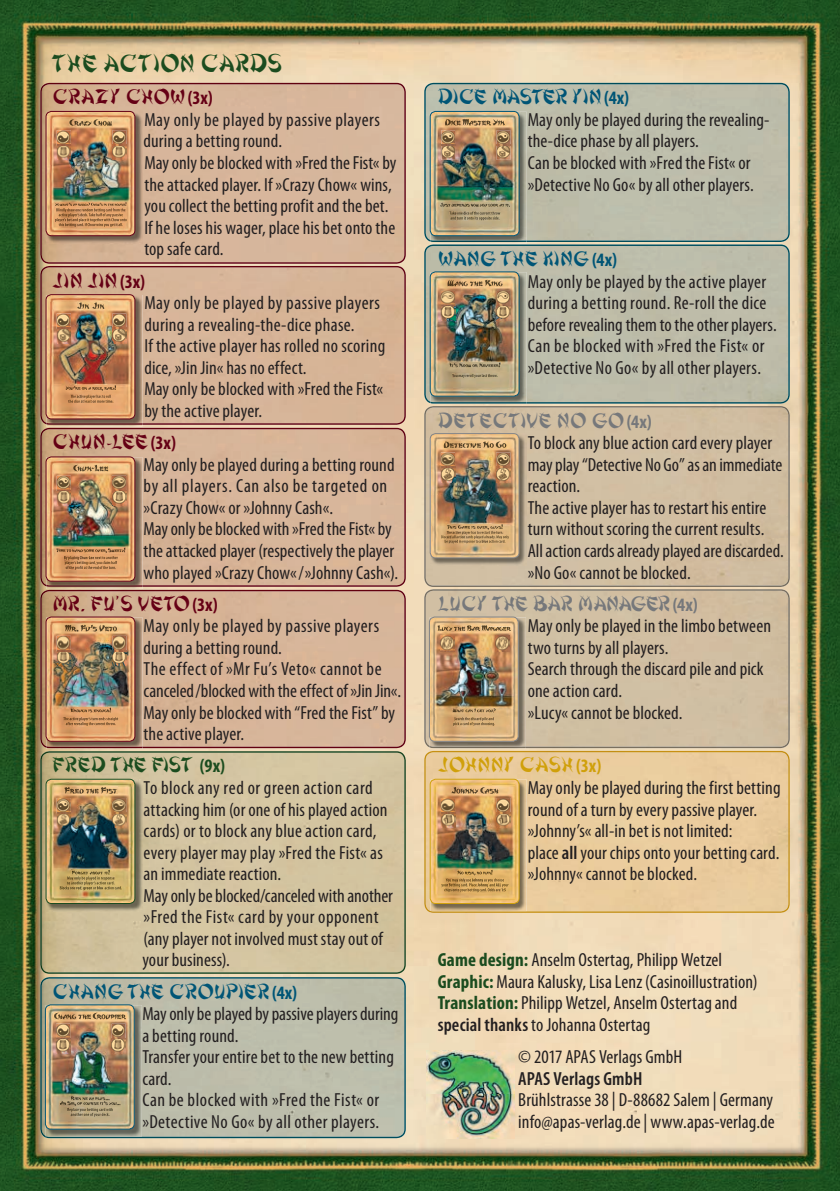
<style>
.page{position:relative;width:840px;height:1191px;background:#fff}
.page>*{position:absolute;margin:0;border:0;box-sizing:border-box;transform-origin:0 0}
.t1{font:26px "Shanghai";letter-spacing:.04em;color:#1b4c1f}
.t2{font:22px "Shanghai";letter-spacing:.03em;color:#005576}
.t3{font:22px "Shanghai";letter-spacing:.045em;color:#650015}
.t4{font:22px "Shanghai";letter-spacing:.005em;color:#76787b}
.t5{font:22px "Shanghai";letter-spacing:.025em;color:#76787b}
.t6{font:22px "Shanghai";letter-spacing:.03em;color:#1b4c1f}
.t7{font:22px "Shanghai";letter-spacing:.04em;color:#d0a00a}
.t8{font:condensed 19px/21.6px "Myriad Pro";letter-spacing:.005em;color:#231f20}
.t9{font:600 condensed 19px "Myriad Pro";letter-spacing:.01em;color:#231f20}
.s1{font-family:"Myriad Pro";font-weight:700;font-stretch:condensed;font-size:19px}
.s2{font-weight:600}
.s3{font-weight:700;color:#1b4c1f}
</style>
<div class="page">
<img style="left:0;top:0;width:839px;height:1191px">
<img style="left:40px;top:83px;width:365px;height:181px">
<div style="left:424px;top:83px;width:365px;height:159px;background:#bcbdab"></div>
<div style="left:424px;top:244px;width:365px;height:160px;background:#bcbca9"></div>
<div style="left:424px;top:406px;width:365px;height:181px;background:#d1bea2"></div>
<div style="left:424px;top:751px;width:365px;height:162px;background:#eacc9e"></div>
<div style="left:424px;top:589px;width:365px;height:159px;background:#d0bfa3"></div>
<img style="left:40px;top:266px;width:365px;height:159px">
<img style="left:40px;top:428px;width:365px;height:159px">
<img style="left:40px;top:590px;width:365px;height:158px">
<img style="left:40px;top:751px;width:365px;height:223px">
<img style="left:40px;top:977px;width:365px;height:161px">
<img style="left:46px;top:779px;width:96px;height:132px">
<img style="left:46px;top:779px;width:89px;height:124px">
<img style="left:104px;top:886px;width:18px;height:3px">
<div style="left:46px;top:779px;width:89px;height:125px;border:1px solid #1b4c1f;border-radius:6px"></div>
<img style="left:46px;top:112px;width:96px;height:131px">
<img style="left:46px;top:112px;width:89px;height:124px">
<img style="left:69px;top:119px;width:43px;height:7px">
<img style="left:55px;top:202px;width:71px;height:4px">
<img style="left:56px;top:208px;width:69px;height:4px">
<img style="left:59px;top:213px;width:64px;height:4px">
<img style="left:55px;top:218px;width:72px;height:4px">
<img style="left:59px;top:223px;width:64px;height:4px">
<div style="left:46px;top:111px;width:89px;height:125px;border:1px solid #650015;border-radius:6px"></div>
<img style="left:46px;top:1005px;width:96px;height:132px">
<img style="left:46px;top:1005px;width:88px;height:124px">
<img style="left:54px;top:1012px;width:72px;height:7px">
<img style="left:71px;top:1096px;width:38px;height:4px">
<img style="left:60px;top:1101px;width:60px;height:5px">
<img style="left:67px;top:1108px;width:46px;height:4px">
<img style="left:71px;top:1112px;width:38px;height:5px">
<div style="left:45px;top:1004px;width:90px;height:125px;border:1px solid #005576;border-radius:6px"></div>
<img style="left:46px;top:295px;width:96px;height:131px">
<img style="left:46px;top:423px;width:96px;height:2px">
<img style="left:46px;top:295px;width:89px;height:124px">
<img style="left:77px;top:302px;width:27px;height:7px">
<img style="left:65px;top:385px;width:51px;height:6px">
<img style="left:71px;top:395px;width:40px;height:4px">
<img style="left:68px;top:400px;width:45px;height:3px">
<div style="left:46px;top:294px;width:89px;height:125px;border:1px solid #650015;border-radius:6px"></div>
<img style="left:430px;top:112px;width:96px;height:131px">
<img style="left:430px;top:112px;width:89px;height:124px">
<img style="left:440px;top:203px;width:69px;height:4px">
<img style="left:449px;top:211px;width:51px;height:9px">
<img style="left:450px;top:216px;width:49px;height:4px">
<img style="left:445px;top:119px;width:60px;height:7px">
<div style="left:429px;top:111px;width:90px;height:125px;border:1px solid #005576;border-radius:6px"></div>
<img style="left:46px;top:457px;width:96px;height:132px">
<img style="left:46px;top:585px;width:96px;height:2px">
<img style="left:46px;top:457px;width:89px;height:124px">
<img style="left:73px;top:465px;width:35px;height:6px">
<img style="left:56px;top:547px;width:69px;height:6px">
<img style="left:64px;top:556px;width:54px;height:9px">
<img style="left:80px;top:556px;width:38px;height:3px">
<img style="left:65px;top:561px;width:52px;height:9px">
<img style="left:66px;top:566px;width:50px;height:4px">
<div style="left:46px;top:456px;width:89px;height:126px;border:1px solid #650015;border-radius:6px"></div>
<img style="left:430px;top:272px;width:96px;height:130px">
<img style="left:430px;top:402px;width:96px;height:2px">
<img style="left:430px;top:272px;width:89px;height:124px">
<img style="left:447px;top:280px;width:55px;height:6px">
<img style="left:449px;top:362px;width:51px;height:5px">
<img style="left:452px;top:374px;width:45px;height:4px">
<div style="left:429px;top:271px;width:90px;height:126px;border:1px solid #005576;border-radius:6px"></div>
<img style="left:46px;top:617px;width:96px;height:132px">
<img style="left:46px;top:617px;width:89px;height:124px">
<img style="left:65px;top:624px;width:52px;height:7px">
<img style="left:70px;top:707px;width:41px;height:5px">
<img style="left:63px;top:717px;width:55px;height:4px">
<img style="left:66px;top:722px;width:50px;height:4px">
<div style="left:46px;top:616px;width:89px;height:126px;border:1px solid #650015;border-radius:6px"></div>
<img style="left:430px;top:434px;width:96px;height:131px">
<img style="left:430px;top:434px;width:89px;height:124px">
<img style="left:488px;top:540px;width:17px;height:3px">
<div style="left:429px;top:433px;width:90px;height:125px;border:1px solid #808285;border-radius:6px"></div>
<img style="left:429px;top:617px;width:96px;height:132px">
<img style="left:429px;top:746px;width:96px;height:2px">
<img style="left:429px;top:617px;width:89px;height:124px">
<div style="left:428px;top:616px;width:90px;height:126px;border:1px solid #808285;border-radius:6px"></div>
<img style="left:430px;top:779px;width:96px;height:132px">
<img style="left:430px;top:779px;width:89px;height:124px">
<div style="left:429px;top:779px;width:90px;height:125px;border:1px solid #d0a00a;border-radius:6px"></div>
<img style="left:426px;top:1050px;width:88px;height:88px">
<h1 class="t1" style="left:52px;top:48px;width:230px">THE ACTION CARDS</h1>
<p class="t3" style="left:52px;top:84px;width:162px">CRAZY CHOW <span class="s1">(3x)</span></p>
<p class="t8" style="left:143px;top:109px;width:254px">May only be played by passive players during a betting round.<br>May only be blocked with »Fred the Fist« by the attacked player. If »Crazy Chow« wins, you collect the betting profit and the bet.<br>If he loses his wager, place his bet onto the top safe card.</p>
<p class="t3" style="left:52px;top:267px;width:94px">JIN JIN <span class="s1">(3x)</span></p>
<p class="t8" style="left:144px;top:292px;width:242px">May only be played by passive players during a revealing-the-dice phase.<br>If the active player has rolled no scoring dice, »Jin Jin« has no effect.<br>May only be blocked with »Fred the Fist« by the active player.</p>
<p class="t3" style="left:52px;top:428px;width:125px">CHUN-LEE <span class="s1">(3x)</span></p>
<p class="t8" style="left:143px;top:453px;width:256px">May only be played during a betting round by all players. Can also be targeted on »Crazy Chow« or »Johnny Cash«.<br>May only be blocked with »Fred the Fist« by the attacked player (respectively the player who played »Crazy Chow«/»Johnny Cash«).</p>
<p class="t3" style="left:52px;top:590px;width:167px">MR. FU’S VETO <span class="s1">(3x)</span></p>
<p class="t8" style="left:143px;top:615px;width:259px">May only be played by passive players during a betting round.<br>The effect of »Mr Fu’s Veto« cannot be canceled/blocked with the effect of »Jin Jin«.<br>May only be blocked with “Fred the Fist” by the active player.</p>
<p class="t6" style="left:52px;top:751px;width:174px">FRED THE FIST <span class="s1">(9x)</span></p>
<p class="t8" style="left:142px;top:776px;width:252px">To block any red or green action card attacking him (or one of his played action cards) or to block any blue action card, every player may play »Fred the Fist« as an immediate reaction.<br>May only be blocked/canceled with another »Fred the Fist« card by your opponent (any player not involved must stay out of your business).</p>
<p class="t2" style="left:52px;top:978px;width:246px">CHANG THE CROUPIER <span class="s1">(4x)</span></p>
<p class="t8" style="left:142px;top:1003px;width:257px">May only be played by passive players during a betting round.<br>Transfer your entire bet to the new betting card.<br>Can be blocked with »Fred the Fist« or »Detective No Go« by all other players.</p>
<p class="t2" style="left:437px;top:84px;width:193px">DICE MASTER YIN <span class="s1">(4x)</span></p>
<p class="t8" style="left:527px;top:109px;width:243px">May only be played during the revealing&shy;the-dice phase by all players.<br>Can be blocked with »Fred the Fist« or »Detective No Go« by all other players.</p>
<p class="t2" style="left:437px;top:245px;width:181px">WANG THE KING <span class="s1">(4x)</span></p>
<p class="t8" style="left:527px;top:270px;width:250px">May only be played by the active player during a betting round. Re-roll the dice before revealing them to the other players.<br>Can be blocked with »Fred the Fist« or »Detective No Go« by all other players.</p>
<p class="t5" style="left:437px;top:407px;width:215px">DETECTIVE NO GO <span class="s1">(4x)</span></p>
<p class="t8" style="left:527px;top:432px;width:257px">To block any blue action card every player may play “Detective No Go” as an immediate reaction.<br>The active player has to restart his entire turn without scoring the current results.<br>All action cards already played are discarded. »No Go« cannot be blocked.</p>
<p class="t4" style="left:437px;top:590px;width:261px">LUCY THE BAR MANAGER <span class="s1">(4x)</span></p>
<p class="t8" style="left:527px;top:615px;width:245px">May only be played in the limbo between two turns by all players.<br>Search through the discard pile and pick one action card.<br>»Lucy« cannot be blocked.</p>
<p class="t7" style="left:437px;top:751px;width:165px">JOHNNY CASH <span class="s1">(3x)</span></p>
<p class="t8" style="left:527px;top:776px;width:254px">May only be played during the first betting round of a turn by every passive player. »Johnny’s« all-in bet is not limited:<br>place <span class="s2">all</span> your chips onto your betting card. »Johnny« cannot be blocked.</p>
<p class="t8" style="left:437px;top:949px;width:321px"><span class="s3">Game design:</span> Anselm Ostertag, Philipp Wetzel <span class="s3">Graphic:</span> Maura Kalusky, Lisa Lenz (Casinoillustration)<br><span class="s3">Translation:</span> Philipp Wetzel, Anselm Ostertag and <span class="s2">special thanks</span> to Johanna Ostertag</p>
<p class="t8" style="left:518px;top:1046px;width:165px">© 2017 APAS Verlags GmbH</p>
<p class="t9" style="left:518px;top:1067px;width:125px">APAS Verlags GmbH</p>
<p class="t8" style="left:518px;top:1089px;width:258px">Brühlstrasse 38 | D-88682 Salem | Germany info@apas-verlag.de | www.apas-verlag.de</p>
</div>
